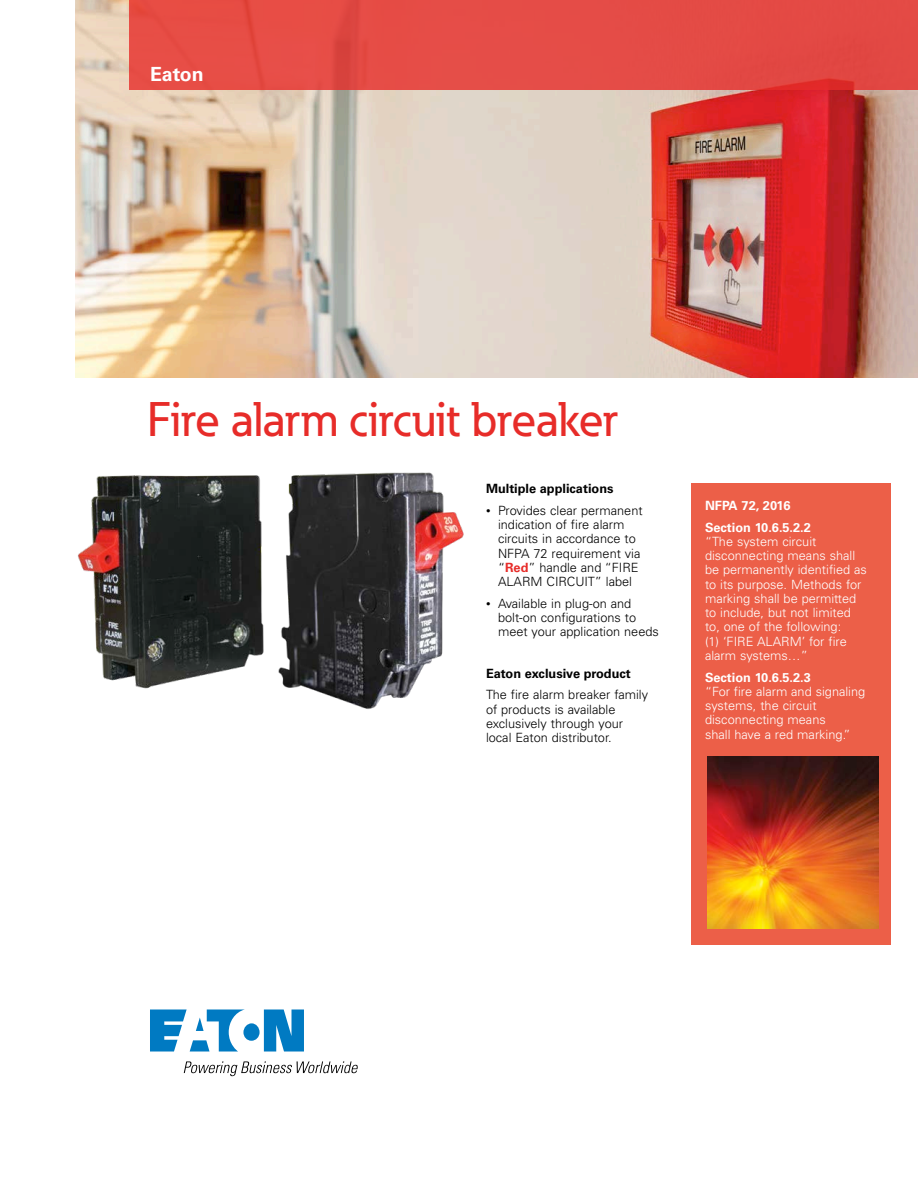
<style>
.page{position:relative;width:918px;height:1188px;background:#fff}
.page>*{position:absolute;margin:0;border:0;box-sizing:border-box;transform-origin:0 0}
.t1{font:500 48px "Eaton";letter-spacing:-.005em;color:#e72c29}
.t2{font:700 19.5px "Univers LT Std";color:#fff}
.t3{font:300 12.75px/14.2px "Univers LT Std";color:#000}
.t4{font:300 12.75px/14.2px "Univers LT Std";color:#fff}
.t5{font:700 12.75px/21.8px "Univers LT Std";color:#fff}
.t6{font:700 12.75px "Univers LT Std";color:#000}
.s1{font-size:9px}
.s2{font-weight:700;color:#e72c29}
</style>
<div class="page">
<img style="left:75px;top:0;width:843px;height:378px">
<img style="left:78px;top:472px;width:386px;height:237px">
<div style="left:692px;top:484px;width:199px;height:461px;background:#ec5f48"></div>
<img style="left:707px;top:757px;width:172px;height:171px">
<div style="left:129px;top:0;width:789px;height:90px;background:#e54c46"></div>
<svg style="left:150px;top:1010px;width:154px;height:42px"></svg>
<svg style="left:184px;top:1061px;width:174px;height:15px"></svg>
<h2 class="t2" style="left:150px;top:63px;width:55px">Eaton</h2>
<h1 class="t1" style="left:147px;top:390px;width:472px">Fire alarm circuit breaker</h1>
<p class="t6" style="left:486px;top:481px;width:129px">Multiple applications</p>
<p class="t3" style="left:498px;top:503px;width:146px;text-indent:-12px"><span class="s1">•</span> Provides clear permanent indication of fire alarm circuits in accordance to<br>NFPA 72 requirement via “<span class="s2">Red</span>” handle and “FIRE<br>ALARM CIRCUIT” label</p>
<p class="t3" style="left:498px;top:596px;width:162px;text-indent:-12px"><span class="s1">•</span> Available in plug-on and bolt-on configurations to meet your application needs</p>
<p class="t6" style="left:486px;top:666px;width:146px">Eaton exclusive product</p>
<p class="t3" style="left:486px;top:688px;width:164px">The fire alarm breaker family of products is available exclusively through your local Eaton distributor.</p>
<p class="t5" style="left:705px;top:495px;width:107px">NFPA 72, 2016<br>Section 10.6.5.2.2</p>
<p class="t4" style="left:705px;top:534px;width:163px">“The system circuit disconnecting means shall be permanently identified as to its purpose. Methods for marking shall be permitted to include, but not limited to, one of the following:<br>(1) ‘FIRE ALARM’ for fire alarm systems…”</p>
<p class="t5" style="left:705px;top:666px;width:107px">Section 10.6.5.2.3</p>
<p class="t4" style="left:705px;top:684px;width:162px">“For fire alarm and signaling systems, the circuit disconnecting means<br>shall have a red marking.”</p>
</div>
